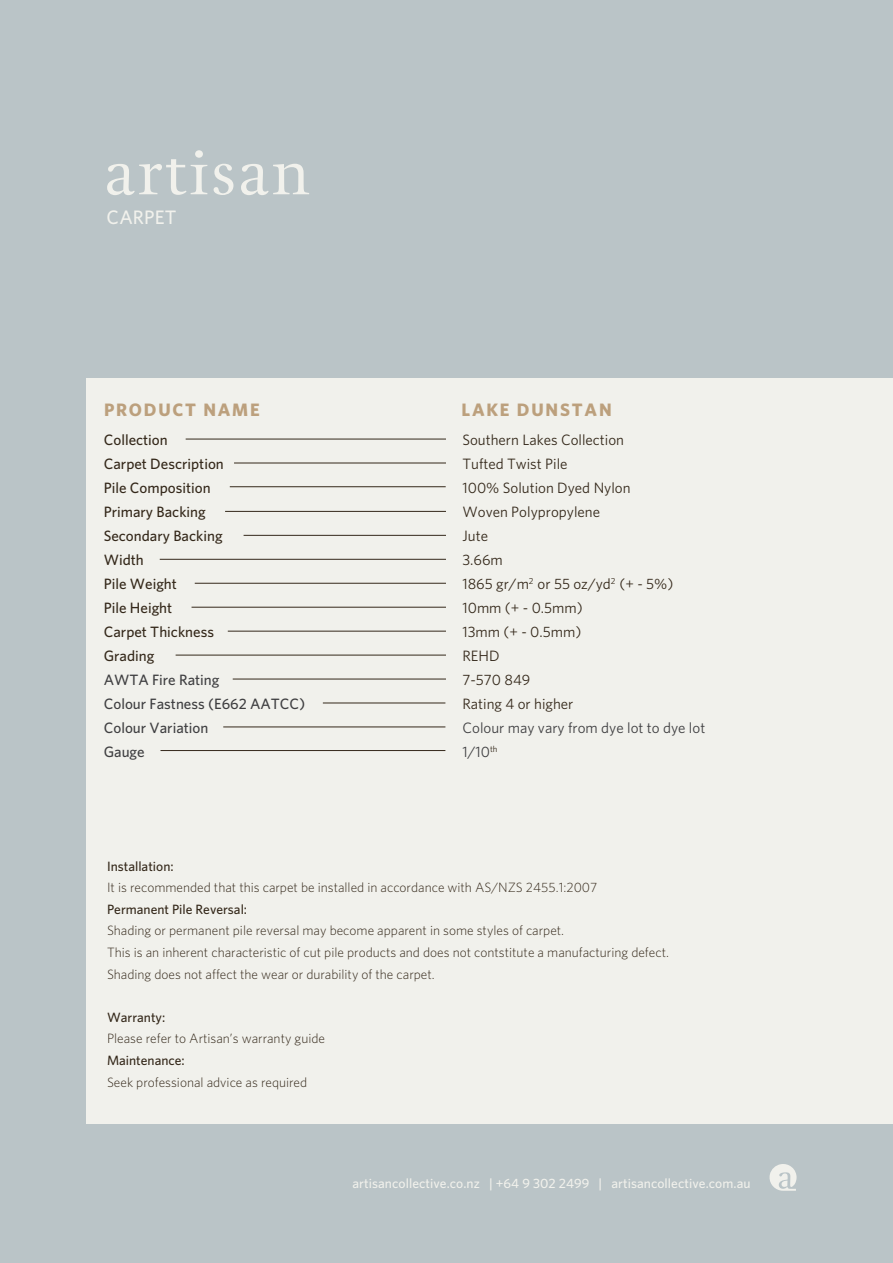
<style>
.page{position:relative;width:893px;height:1263px;background:#bac4c7}
.page>*{position:absolute;margin:0;border:0;box-sizing:border-box;transform-origin:0 0}
.t1{font:500 19.5px "Whitney";letter-spacing:.01em;color:#f1f1ec}
.t2{font:700 18px "Whitney";letter-spacing:.1em;color:#bca07d}
.t3{font:15px/24px "Whitney";color:#34281a}
.t4{font:500 15px/24px "Whitney";color:#34281a}
.t5{font:500 15px/24px "Whitney";color:#3f3f41}
.t6{font:15px/24px "Whitney";color:#3f3f41}
.t7{font:300 13.5px/21.6px "Whitney";color:#34281a}
.t8{font:500 13.5px "Whitney";letter-spacing:.005em;color:#f1f1ec}
.t9{font:500 13.5px "Whitney";color:#34281a}
</style>
<div class="page">
<div style="left:87px;top:378px;width:806px;height:746px;background:#f1f1ec"></div>
<hr style="left:186px;top:439px;width:260px;height:1px;background:#34281a">
<hr style="left:234px;top:463px;width:212px;height:1px;background:#34281a">
<hr style="left:225px;top:511px;width:221px;height:1px;background:#34281a">
<hr style="left:244px;top:535px;width:202px;height:1px;background:#34281a">
<hr style="left:160px;top:559px;width:286px;height:1px;background:#34281a">
<hr style="left:195px;top:583px;width:251px;height:1px;background:#34281a">
<hr style="left:192px;top:607px;width:254px;height:1px;background:#34281a">
<hr style="left:228px;top:631px;width:218px;height:1px;background:#34281a">
<hr style="left:176px;top:655px;width:270px;height:1px;background:#34281a">
<hr style="left:233px;top:679px;width:213px;height:1px;background:#34281a">
<hr style="left:323px;top:703px;width:122px;height:1px;background:#34281a">
<hr style="left:223px;top:727px;width:222px;height:1px;background:#34281a">
<svg style="left:769px;top:1164px;width:28px;height:27px"></svg>
<div style="left:195px;top:150px;width:8px;height:8px;background:#f1f1ec;border-radius:50%"></div>
<svg style="left:214px;top:164px;width:19px;height:31px"></svg>
<svg style="left:241px;top:164px;width:68px;height:31px"></svg>
<svg style="left:107px;top:159px;width:100px;height:36px"></svg>
<hr style="left:230px;top:486px;width:216px;height:1px;background:#34281a">
<hr style="left:160px;top:750px;width:285px;height:1px;background:#34281a">
<h1 class="t1" style="left:107px;top:206px;width:72px">CARPET</h1>
<h2 class="t2" style="left:104px;top:398px;width:157px">PRODUCT NAME</h2>
<h2 class="t2" style="left:461px;top:398px;width:152px">LAKE DUNSTAN</h2>
<p class="t4" style="left:104px;top:427px;width:122px">Collection<br>Carpet Description<br>Pile Composition<br>Primary Backing<br>Secondary Backing<br>Width<br>Pile Weight<br>Pile Height<br>Carpet Thickness<br>Grading</p>
<p class="t5" style="left:104px;top:667px;width:203px">AWTA Fire Rating<br>Colour Fastness (E662 AATCC)<br>Colour Variation<br>Gauge</p>
<p class="t3" style="left:462px;top:427px;width:213px">Southern Lakes Collection<br>Tufted Twist Pile<br>100% Solution Dyed Nylon<br>Woven Polypropylene<br>Jute<br>3.66m<br>1865 gr/m<sup>2</sup> or 55 oz/yd<sup>2</sup> (+ - 5%)<br>10mm (+ - 0.5mm)<br>13mm (+ - 0.5mm)<br>REHD<br>7-570 849<br>Rating 4 or higher</p>
<p class="t6" style="left:462px;top:715px;width:244px">Colour may vary from dye lot to dye lot<br>1/10<sup>th</sup></p>
<p class="t9" style="left:107px;top:858px;width:68px">Installation:</p>
<p class="t7" style="left:107px;top:876px;width:492px">It is recommended that this carpet be installed in accordance with AS/NZS 2455.1:2007</p>
<p class="t9" style="left:107px;top:901px;width:142px">Permanent Pile Reversal:</p>
<p class="t7" style="left:107px;top:920px;width:563px">Shading or permanent pile reversal may become apparent in some styles of carpet.<br>This is an inherent characteristic of cut pile products and does not contstitute a manufacturing defect.<br>Shading does not affect the wear or durability of the carpet.</p>
<p class="t9" style="left:107px;top:1009px;width:60px">Warranty:</p>
<p class="t7" style="left:107px;top:1028px;width:219px">Please refer to Artisan’s warranty guide</p>
<p class="t9" style="left:107px;top:1052px;width:79px">Maintenance:</p>
<p class="t7" style="left:107px;top:1071px;width:202px">Seek professional advice as required</p>
<p class="t8" style="left:352px;top:1175px;width:400px">artisancollective.co.nz | +64 9 302 2499 | artisancollective.com.au</p>
</div>
